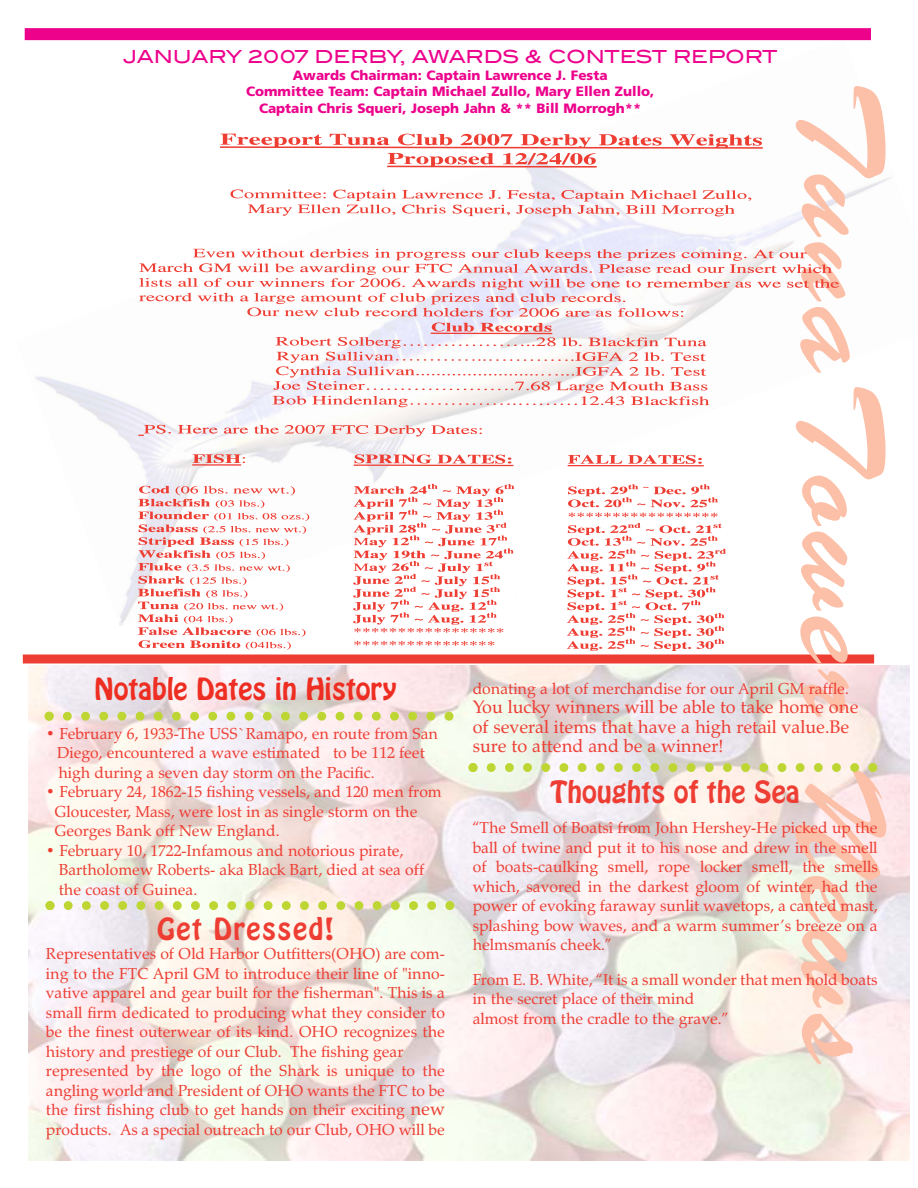
<style>
.page{position:relative;width:918px;height:1188px;background:#fff}
.page>*{position:absolute;margin:0;border:0;box-sizing:border-box;transform-origin:0 0}
.t1{font:127.5px "Brush Script";color:#fbc0a7;scale:1.24 1}
.t2{font:27px "Hobo";color:#ee2e22}
.t3{font:27px "Hobo";color:#ee3e34}
.t4{font:27px "Hobo";letter-spacing:.06em;color:#ee3e34}
.t5{font:18px/19.5px "Zapf Calligraphic 801 BT";color:#ee3e34}
.t6{font:500 18px "Blair Md ITCTT";letter-spacing:-.015em;color:#ed028c}
.t7{font:15.75px/19.5px "Zapf Calligraphic 801 BT";color:#ee3e34}
.t8{font:900 13.5px/16.5px "Frutiger LT Std";color:#ed028c;text-align:center}
.s1{font-size:18px}
</style>
<div class="page">
<div style="left:25px;top:28px;width:846px;height:12px;background:#ed028c"></div>
<div style="left:23px;top:654px;width:851px;height:9px;background:#ee3e34"></div>
<img style="left:28px;top:666px;width:882px;height:495px">
<img style="left:92px;top:133px;width:756px;height:544px">
<svg style="left:45px;top:712px;width:409px;height:9px;background:#dbdd9f"></svg>
<svg style="left:45px;top:901px;width:409px;height:9px"></svg>
<svg style="left:468px;top:763px;width:409px;height:9px;background:#dce2a0"></svg>
<p class="t6" style="left:123px;top:46px;width:656px">JANUARY 2007 DERBY, AWARDS &amp; CONTEST REPORT</p>
<p class="t8" style="left:246px;top:68px;width:410px">Awards Chairman: Captain Lawrence J. Festa<br>Committee Team: Captain Michael Zullo, Mary Ellen Zullo,<br>Captain Chris Squeri, Joseph Jahn &amp; ** Bill Morrogh**</p>
<h1 class="t1" style="left:921px;top:77px;width:798px;rotate:90deg">TunaTower News</h1>
<h2 class="t2" style="left:95px;top:674px;width:303px">Notable Dates in History</h2>
<p class="t7" style="left:57px;top:723px;width:382px;text-indent:-11px">• February 6, 1933-The USS`Ramapo, en route from San<br>Diego, encountered a wave estimated to be 112 feet high during a seven day storm on the Pacific.</p>
<p class="t7" style="left:55px;top:782px;width:389px;text-indent:-9px">• February 24, 1862-15 fishing vessels, and 120 men from<br>Gloucester, Mass, were lost in as single storm on the<br>Georges Bank off New England.</p>
<p class="t7" style="left:59px;top:840px;width:367px;text-indent:-13px">• February 10, 1722-Infamous and notorious pirate,<br>Bartholomew Roberts- aka Black Bart, died at sea off the coast of Guinea.</p>
<h2 class="t4" style="left:157px;top:914px;width:178px">Get Dressed!</h2>
<p class="t7" style="left:46px;top:944px;width:401px">Representatives of Old Harbor Outfitters(OHO) are com&shy;ing to the FTC April GM to introduce their line of "inno&shy;vative apparel and gear built for the fisherman". This is a small firm dedicated to producing what they consider to be the finest outerwear of its kind. OHO recognizes the history and prestiege of our Club. The fishing gear represented by the logo of the Shark is unique to the angling world and President of OHO wants the FTC to be the first fishing club to get hands on their exciting <span class="s1">new </span>products. As a special outreach to our Club, OHO will be</p>
<p class="t7" style="left:473px;top:678px;width:378px">donating a lot of merchandise for our April GM raffle.</p>
<p class="t5" style="left:473px;top:697px;width:387px">You lucky winners will be able to take home one of several items that have a high retail value.Be sure to attend and be a winner!</p>
<h2 class="t3" style="left:551px;top:778px;width:251px">Thoughts of the Sea</h2>
<p class="t7" style="left:473px;top:818px;width:407px;text-align:justify">“The Smell of Boatsî from John Hershey-He picked up the ball of twine and put it to his nose and drew in the smell of boats-caulking smell, rope locker smell, the smells which, savored in the darkest gloom of winter, had the power of evoking faraway sunlit wavetops, a canted mast, splashing bow waves, and a warm summer’s breeze on a helmsmanís cheek.”</p>
<p class="t7" style="left:473px;top:969px;width:407px">From E. B. White, “It is a small wonder that men hold boats in the secret place of their mind<br>almost from the cradle to the grave.”</p>
</div>
